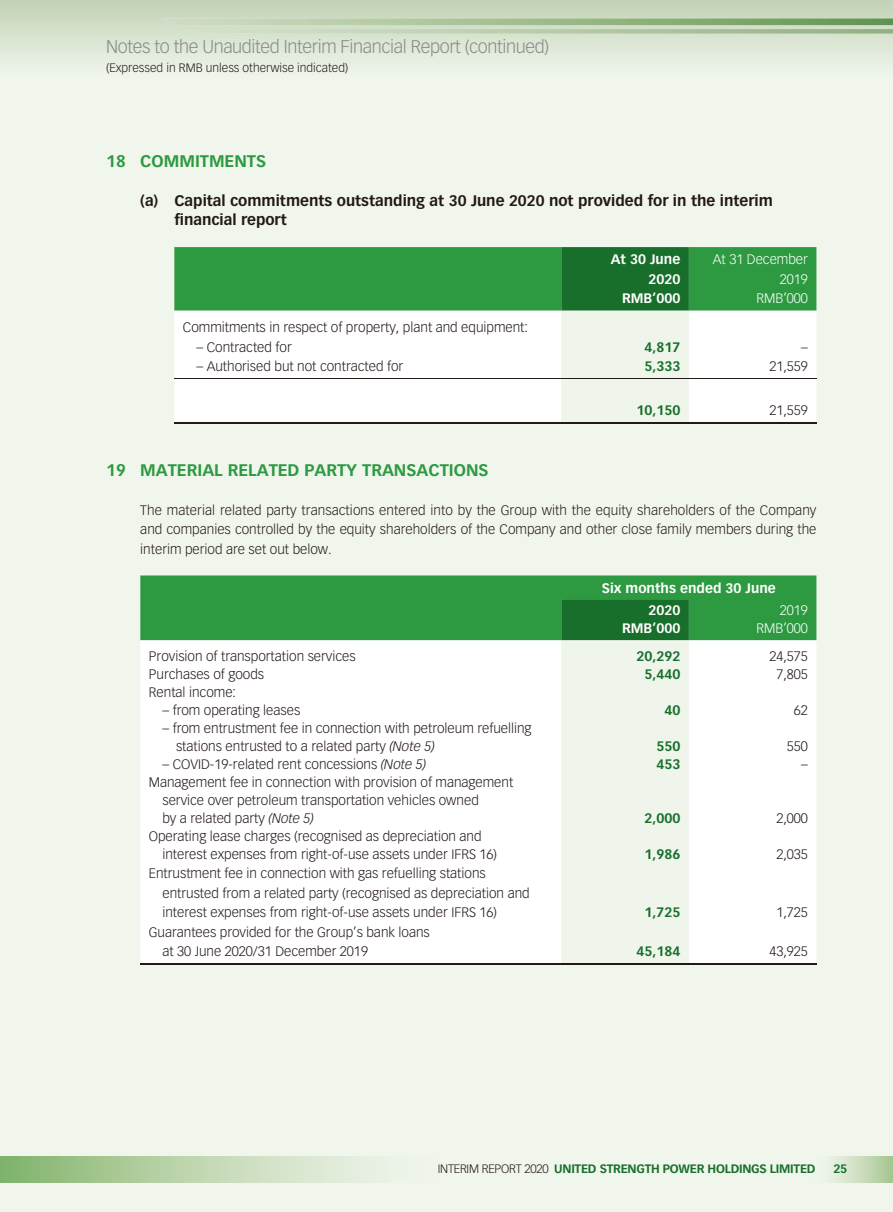
<style>
.page{position:relative;width:893px;height:1212px;background:#f1f6ed}
.page>*{position:absolute;margin:0;border:0;box-sizing:border-box;transform-origin:0 0}
.t1{font:300 18px "Vectora LT Std";letter-spacing:-.02em;color:#898989}
.t2{font:700 16.5px "Vectora LT Std";color:#2d9a41}
.t3{font:700 15px/19.5px "Vectora LT Std";color:#231916}
.t4{font:300 13.5px/19.5px "Vectora LT Std";color:#231916}
.t5{font:700 13.5px "Vectora LT Std";color:#186f2b}
.t6{font:700 13.5px/19.5px "Vectora LT Std";color:#fff;text-align:right}
.t7{font:300 13.5px/19.5px "Vectora LT Std";color:#fff;text-align:right}
.t8{font:700 12px "Vectora LT Std";letter-spacing:-.02em;color:#186f2b}
.t9{font:300 12px "Vectora LT Std";color:#231916}
.s1{font-style:italic}
.s2{font-weight:300;color:#231916}
</style>
<div class="page">
<div style="left:816px;top:1157px;width:77px;height:25px;background:linear-gradient(to right,#f7f9f4,#a9c894)"></div>
<div style="left:0;top:1157px;width:437px;height:25px;background:linear-gradient(to right,#87b670,#fbfbf7)"></div>
<svg style="left:0;top:0;width:893px;height:62px"></svg>
<img style="left:163px;top:18px;width:730px;height:7px">
<img style="left:184px;top:29px;width:709px;height:5px">
<svg style="left:174px;top:247px;width:642px;height:175px;background:#afd5b5"></svg>
<hr style="left:174px;top:378px;width:387px;height:1px;background:#231916">
<hr style="left:561px;top:378px;width:128px;height:1px;background:#231916">
<hr style="left:689px;top:378px;width:127px;height:1px;background:#231916">
<hr style="left:174px;top:422px;width:387px;height:1px;background:#231916">
<hr style="left:561px;top:422px;width:128px;height:1px;background:#231916">
<hr style="left:689px;top:422px;width:127px;height:1px;background:#231916">
<div style="left:140px;top:575px;width:676px;height:65px;background:#2d9a41"></div>
<div style="left:140px;top:640px;width:676px;height:323px;background:#fff"></div>
<svg style="left:561px;top:599px;width:128px;height:364px"></svg>
<hr style="left:140px;top:963px;width:421px;height:1px;background:#231916">
<hr style="left:561px;top:963px;width:128px;height:1px;background:#231916">
<hr style="left:689px;top:963px;width:127px;height:1px;background:#231916">
<h1 class="t1" style="left:106px;top:38px;width:444px">Notes to the Unaudited Interim Financial Report (continued)</h1>
<p class="t9" style="left:106px;top:62px;width:243px">(Expressed in RMB unless otherwise indicated)</p>
<p class="t2" style="left:106px;top:153px;width:161px">18 COMMITMENTS</p>
<p class="t3" style="left:174px;top:192px;width:600px;text-indent:-34px">(a) Capital commitments outstanding at 30 June 2020 not provided for in the interim financial report</p>
<p class="t6" style="left:611px;top:250px;width:71px">At 30 June<br>2020</p>
<p class="t7" style="left:713px;top:251px;width:97px">At 31 December<br>2019</p>
<p class="t6" style="left:622px;top:289px;width:60px">RMB’000</p>
<p class="t7" style="left:756px;top:290px;width:53px">RMB’000</p>
<p class="t4" style="left:183px;top:319px;width:347px">Commitments in respect of property, plant and equipment:</p>
<p class="t4" style="left:196px;top:338px;width:97px">– Contracted for</p>
<p class="t5" style="left:644px;top:341px;width:37px">4,817</p>
<p class="t4" style="left:801px;top:338px;width:8px">–</p>
<p class="t4" style="left:196px;top:358px;width:208px">– Authorised but not contracted for</p>
<p class="t5" style="left:644px;top:360px;width:37px">5,333</p>
<p class="t4" style="left:769px;top:358px;width:40px">21,559</p>
<p class="t5" style="left:636px;top:404px;width:45px">10,150</p>
<p class="t4" style="left:769px;top:401px;width:40px">21,559</p>
<p class="t2" style="left:106px;top:462px;width:384px">19 MATERIAL RELATED PARTY TRANSACTIONS</p>
<p class="t4" style="left:140px;top:501px;width:678px;text-align:justify">The material related party transactions entered into by the Group with the equity shareholders of the Company and companies controlled by the equity shareholders of the Company and other close family members during the interim period are set out below.</p>
<p class="t6" style="left:648px;top:577px;width:129px;line-height:22.2px;text-align:left;text-indent:-47px">Six months ended 30 June<br>2020</p>
<p class="t7" style="left:780px;top:601px;width:30px">2019</p>
<p class="t6" style="left:622px;top:619px;width:60px">RMB’000</p>
<p class="t7" style="left:756px;top:619px;width:53px">RMB’000</p>
<p class="t4" style="left:149px;top:647px;width:208px">Provision of transportation services</p>
<p class="t5" style="left:636px;top:649px;width:45px">20,292</p>
<p class="t4" style="left:769px;top:647px;width:40px">24,575</p>
<p class="t4" style="left:149px;top:665px;width:117px">Purchases of goods</p>
<p class="t5" style="left:644px;top:667px;width:37px">5,440</p>
<p class="t4" style="left:776px;top:665px;width:33px">7,805</p>
<p class="t4" style="left:149px;top:683px;width:89px">Rental income:</p>
<p class="t4" style="left:162px;top:701px;width:139px">– from operating leases</p>
<p class="t5" style="left:664px;top:703px;width:17px">40</p>
<p class="t4" style="left:794px;top:701px;width:16px">62</p>
<p class="t4" style="left:176px;top:720px;width:357px;line-height:18px;text-indent:-14px">– from entrustment fee in connection with petroleum refuelling stations entrusted to a related party <span class="s1">(Note 5)</span></p>
<p class="t5" style="left:656px;top:739px;width:25px">550</p>
<p class="t4" style="left:787px;top:737px;width:23px">550</p>
<p class="t4" style="left:162px;top:755px;width:265px">– COVID-19-related rent concessions <span class="s1">(Note 5)</span></p>
<p class="t5" style="left:656px;top:757px;width:25px">453</p>
<p class="t4" style="left:801px;top:755px;width:8px">–</p>
<p class="t4" style="left:162px;top:774px;width:352px;line-height:18px;text-indent:-14px">Management fee in connection with provision of management service over petroleum transportation vehicles owned<br>by a related party <span class="s1">(Note 5)</span></p>
<p class="t5" style="left:644px;top:811px;width:37px">2,000</p>
<p class="t4" style="left:776px;top:809px;width:33px">2,000</p>
<p class="t4" style="left:162px;top:828px;width:336px;line-height:18px;text-indent:-14px">Operating lease charges (recognised as depreciation and interest expenses from right-of-use assets under IFRS 16)</p>
<p class="t4" style="left:162px;top:864px;width:369px;text-indent:-14px">Entrustment fee in connection with gas refuelling stations entrusted from a related party (recognised as depreciation and interest expenses from right-of-use assets under IFRS 16)</p>
<p class="t4" style="left:162px;top:923px;width:269px;text-indent:-14px">Guarantees provided for the Group’s bank loans at 30 June 2020/31 December 2019</p>
<p class="t5" style="left:644px;top:847px;width:37px">1,986</p>
<p class="t4" style="left:776px;top:845px;width:33px">2,035</p>
<p class="t5" style="left:644px;top:906px;width:37px">1,725</p>
<p class="t4" style="left:776px;top:903px;width:33px">1,725</p>
<p class="t5" style="left:636px;top:945px;width:45px">45,184</p>
<p class="t4" style="left:769px;top:942px;width:40px">43,925</p>
<p class="t8" style="left:438px;top:1163px;width:379px"><span class="s2">INTERIM REPORT 2020</span> UNITED STRENGTH POWER HOLDINGS LIMITED</p>
<p class="t8" style="left:833px;top:1163px;width:15px">25</p>
</div>
